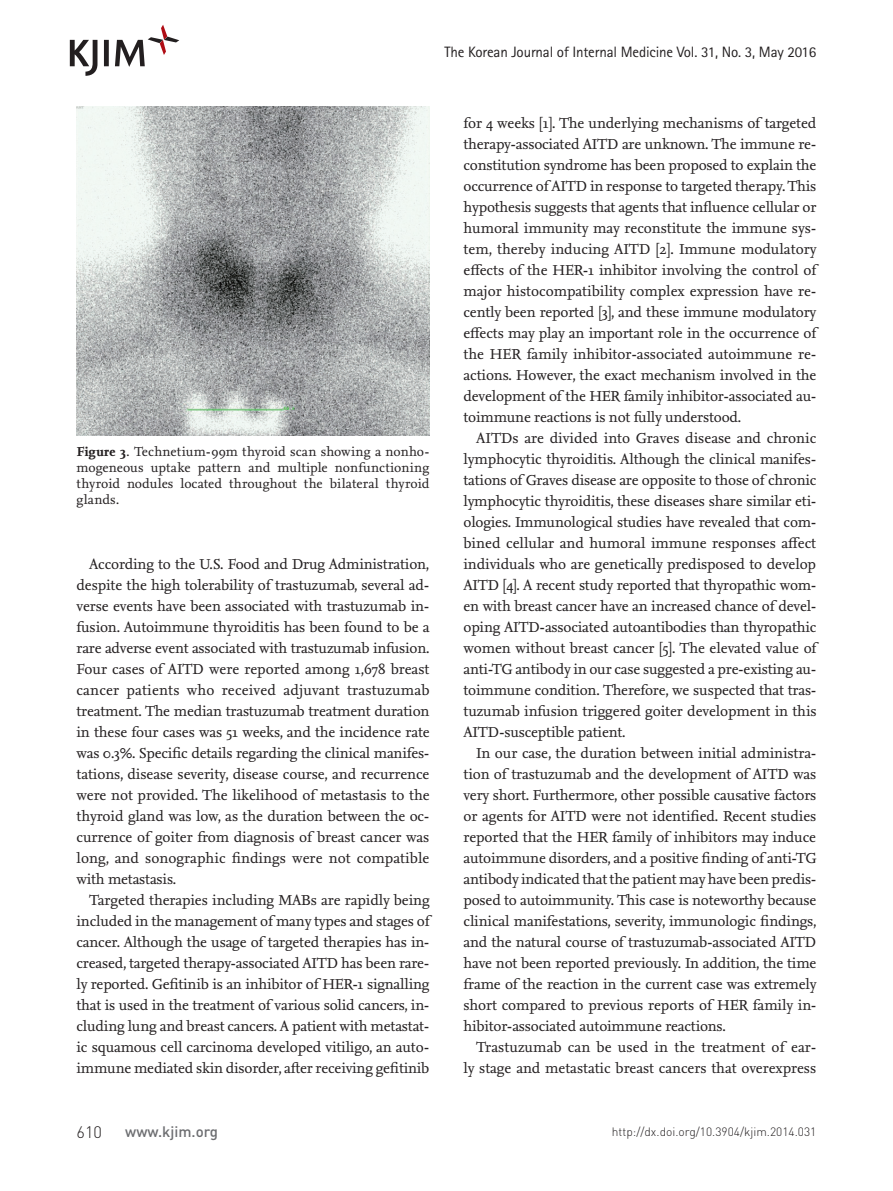
<style>
.page{position:relative;width:893px;height:1191px;background:#fff}
.page>*{position:absolute;margin:0;border:0;box-sizing:border-box;transform-origin:0 0}
.t1{font:300 16.5px "DIN Pro";color:#231f20}
.들였쓰기_본문{font:15px/21px "Nexus Serif";letter-spacing:-.015em;color:#231f20;text-align:justify}
.t2{font:15px "Rotis Sans Serif Std";letter-spacing:-.01em;color:#231f20}
.t3{font:500 15px "DIN Pro";color:#6c6d70}
.그림설명{font:13.5px/16.2px "Nexus Serif";color:#231f20;text-align:justify}
.t4{font:300 12px "DIN Pro";color:#231f20}
.s1{font-weight:700}
</style>
<div class="page">
<svg style="left:70px;top:25px;width:109px;height:51px"></svg>
<img style="left:77px;top:106px;width:352px;height:330px">
<p class="t2" style="left:445px;top:43px;width:373px">The Korean Journal of Internal Medicine Vol. 31, No. 3, May 2016</p>
<p class="그림설명" style="left:77px;top:443px;width:354px"><span class="s1">Figure 3</span>. Technetium-99m thyroid scan showing a nonho&shy;mogeneous uptake pattern and multiple nonfunctioning thyroid nodules located throughout the bilateral thyroid glands.</p>
<p class="들였쓰기_본문" style="left:77px;top:553px;width:355px;text-indent:13px">According to the U.S. Food and Drug Administration, despite the high tolerability of trastuzumab, several ad&shy;verse events have been associated with trastuzumab in&shy;fusion. Autoimmune thyroiditis has been found to be a rare adverse event associated with trastuzumab infusion.<br>Four cases of AITD were reported among 1,678 breast cancer patients who received adjuvant trastuzumab treatment. The median trastuzumab treatment duration in these four cases was 51 weeks, and the incidence rate was 0.3%. Specific details regarding the clinical manifes&shy;tations, disease severity, disease course, and recurrence were not provided. The likelihood of metastasis to the thyroid gland was low, as the duration between the oc&shy;currence of goiter from diagnosis of breast cancer was long, and sonographic findings were not compatible with metastasis.</p>
<p class="들였쓰기_본문" style="left:77px;top:889px;width:355px;text-indent:13px">Targeted therapies including MABs are rapidly being included in the management of many types and stages of cancer. Although the usage of targeted therapies has in&shy;creased, targeted therapy-associated AITD has been rare&shy;ly reported. Gefitinib is an inhibitor of HER-1 signalling that is used in the treatment of various solid cancers, in&shy;cluding lung and breast cancers. A patient with metastat&shy;ic squamous cell carcinoma developed vitiligo, an auto&shy;immune mediated skin disorder, after receiving gefitinib</p>
<p class="들였쓰기_본문" style="left:463px;top:112px;width:355px">for 4 weeks [1]. The underlying mechanisms of targeted therapy-associated AITD are unknown. The immune re&shy;constitution syndrome has been proposed to explain the occurrence of AITD in response to targeted therapy. This hypothesis suggests that agents that influence cellular or humoral immunity may reconstitute the immune sys&shy;tem, thereby inducing AITD [2]. Immune modulatory effects of the HER-1 inhibitor involving the control of major histocompatibility complex expression have re&shy;cently been reported [3], and these immune modulatory effects may play an important role in the occurrence of the HER family inhibitor-associated autoimmune re&shy;actions. However, the exact mechanism involved in the development of the HER family inhibitor-associated au&shy;toimmune reactions is not fully understood.</p>
<p class="들였쓰기_본문" style="left:463px;top:427px;width:355px;text-indent:13px">AITDs are divided into Graves disease and chronic lymphocytic thyroiditis. Although the clinical manifes&shy;tations of Graves disease are opposite to those of chronic lymphocytic thyroiditis, these diseases share similar eti&shy;ologies. Immunological studies have revealed that com&shy;bined cellular and humoral immune responses affect individuals who are genetically predisposed to develop AITD [4]. A recent study reported that thyropathic wom&shy;en with breast cancer have an increased chance of devel&shy;oping AITD-associated autoantibodies than thyropathic women without breast cancer [5]. The elevated value of anti-TG antibody in our case suggested a pre-existing au&shy;toimmune condition. Therefore, we suspected that tras&shy;tuzumab infusion triggered goiter development in this AITD-susceptible patient.</p>
<p class="들였쓰기_본문" style="left:463px;top:742px;width:355px;text-indent:13px">In our case, the duration between initial administra&shy;tion of trastuzumab and the development of AITD was very short. Furthermore, other possible causative factors or agents for AITD were not identified. Recent studies reported that the HER family of inhibitors may induce autoimmune disorders, and a positive finding of anti-TG antibody indicated that the patient may have been predis&shy;posed to autoimmunity. This case is noteworthy because clinical manifestations, severity, immunologic findings, and the natural course of trastuzumab-associated AITD have not been reported previously. In addition, the time frame of the reaction in the current case was extremely short compared to previous reports of HER family in&shy;hibitor-associated autoimmune reactions.</p>
<p class="들였쓰기_본문" style="left:463px;top:1036px;width:354px;text-align:right">Trastuzumab can be used in the treatment of ear&shy;ly stage and metastatic breast cancers that overexpress</p>
<p class="t1" style="left:77px;top:1120px;width:27px">610</p>
<p class="t3" style="left:125px;top:1121px;width:94px">www.kjim.org</p>
<p class="t4" style="left:612px;top:1123px;width:206px">http://dx.doi.org/10.3904/kjim.2014.031</p>
</div>
